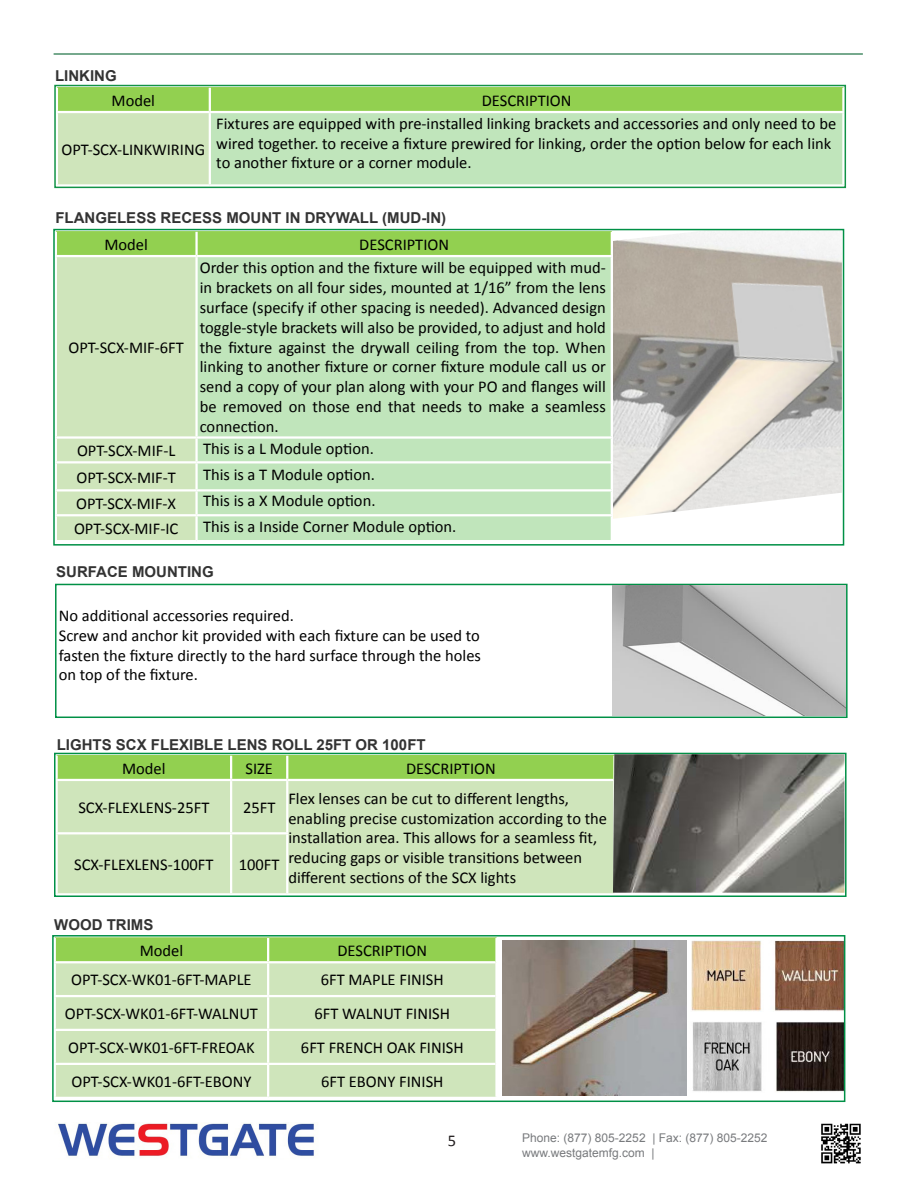
<style>
.page{position:relative;width:918px;height:1188px;background:#fff}
.page>*{position:absolute;margin:0;border:0;box-sizing:border-box;transform-origin:0 0}
.t1{font:16.5px/19.8px "Calibri";color:#000}
.t2{font:16.5px "Calibri";color:#231f20}
.t3{font:700 15px "Arial";color:#333}
.t4{font:12px "Arial";color:#787a7d}
</style>
<div class="page">
<img style="left:58px;top:1123px;width:256px;height:34px">
<img style="left:821px;top:1123px;width:40px;height:41px">
<hr style="left:54px;top:53px;width:809px;height:2px;background:#0d6736">
<div style="left:58px;top:88px;width:784px;height:23px;background:#92d050"></div>
<div style="left:57px;top:112px;width:153px;height:73px;background:#cfe5bb"></div>
<div style="left:210px;top:112px;width:633px;height:73px;background:#c0e5bb"></div>
<hr style="left:56px;top:113px;width:2px;height:71px;background:#fff">
<hr style="left:209px;top:88px;width:2px;height:23px;background:#fff">
<hr style="left:209px;top:113px;width:2px;height:71px;background:#fff">
<hr style="left:842px;top:113px;width:3px;height:71px;background:#fff">
<hr style="left:56px;top:111px;width:154px;height:2px;background:#fff">
<hr style="left:210px;top:111px;width:635px;height:2px;background:#fff">
<hr style="left:56px;top:184px;width:154px;height:3px;background:#fff">
<hr style="left:210px;top:184px;width:635px;height:3px;background:#fff">
<div style="left:54px;top:85px;width:792px;height:103px;border:2px solid #129346"></div>
<img style="left:613px;top:232px;width:228px;height:287px">
<div style="left:55px;top:584px;width:793px;height:134px;border:2px solid #009046"></div>
<img style="left:613px;top:585px;width:232px;height:131px">
<svg style="left:57px;top:232px;width:554px;height:308px;background:#bfdfa0"></svg>
<div style="left:198px;top:257px;width:413px;height:283px;background:#c0e5bb"></div>
<hr style="left:195px;top:232px;width:3px;height:23px;background:#fff">
<hr style="left:195px;top:257px;width:3px;height:179px;background:#fff">
<hr style="left:195px;top:439px;width:3px;height:22px;background:#fff">
<hr style="left:195px;top:463px;width:3px;height:26px;background:#fff">
<hr style="left:195px;top:492px;width:3px;height:22px;background:#fff">
<hr style="left:195px;top:516px;width:3px;height:24px;background:#fff">
<hr style="left:55px;top:255px;width:142px;height:2px;background:#fff">
<hr style="left:197px;top:255px;width:416px;height:2px;background:#fff">
<hr style="left:55px;top:436px;width:142px;height:3px;background:#fff">
<hr style="left:197px;top:436px;width:416px;height:3px;background:#fff">
<hr style="left:55px;top:461px;width:142px;height:2px;background:#fff">
<hr style="left:197px;top:461px;width:416px;height:2px;background:#fff">
<hr style="left:55px;top:489px;width:142px;height:3px;background:#fff">
<hr style="left:197px;top:489px;width:416px;height:3px;background:#fff">
<hr style="left:55px;top:514px;width:142px;height:2px;background:#fff">
<hr style="left:197px;top:514px;width:416px;height:2px;background:#fff">
<div style="left:53px;top:229px;width:791px;height:317px;border:2px solid #009046"></div>
<div style="left:58px;top:756px;width:555px;height:23px;background:#92d050"></div>
<div style="left:58px;top:781px;width:555px;height:112px;background:#cfe5bb"></div>
<hr style="left:230px;top:781px;width:2px;height:51px;background:#fff">
<hr style="left:230px;top:834px;width:2px;height:59px;background:#fff">
<hr style="left:230px;top:756px;width:2px;height:23px;background:#fff">
<hr style="left:286px;top:756px;width:2px;height:23px;background:#fff">
<hr style="left:286px;top:781px;width:2px;height:51px;background:#fff">
<hr style="left:286px;top:834px;width:2px;height:59px;background:#fff">
<hr style="left:56px;top:832px;width:175px;height:2px;background:#fff">
<hr style="left:231px;top:832px;width:57px;height:2px;background:#fff">
<div style="left:54px;top:753px;width:793px;height:144px;border:2px solid #009046"></div>
<img style="left:613px;top:754px;width:231px;height:139px">
<img style="left:691px;top:941px;width:155px;height:71px">
<img style="left:686px;top:1021px;width:160px;height:72px">
<div style="left:56px;top:938px;width:439px;height:23px;background:#92d050"></div>
<div style="left:56px;top:963px;width:439px;height:134px;background:#cfe5bb"></div>
<hr style="left:267px;top:938px;width:2px;height:23px;background:#fff">
<hr style="left:267px;top:963px;width:2px;height:32px;background:#fff">
<hr style="left:267px;top:997px;width:2px;height:32px;background:#fff">
<hr style="left:267px;top:1031px;width:2px;height:32px;background:#fff">
<hr style="left:267px;top:1065px;width:2px;height:32px;background:#fff">
<hr style="left:54px;top:995px;width:214px;height:2px;background:#fff">
<hr style="left:268px;top:995px;width:227px;height:2px;background:#fff">
<hr style="left:54px;top:1029px;width:214px;height:2px;background:#fff">
<hr style="left:268px;top:1029px;width:227px;height:2px;background:#fff">
<hr style="left:54px;top:1063px;width:214px;height:2px;background:#fff">
<hr style="left:268px;top:1063px;width:227px;height:2px;background:#fff">
<div style="left:52px;top:935px;width:793px;height:167px;border:2px solid #009046"></div>
<img style="left:502px;top:940px;width:184px;height:156px">
<p class="t3" style="left:55px;top:66px;width:63px">LINKING</p>
<p class="t1" style="left:112px;top:90px;width:45px">Model</p>
<p class="t1" style="left:482px;top:90px;width:91px">DESCRIPTION</p>
<p class="t1" style="left:62px;top:139px;width:145px">OPT-SCX-LINKWIRING</p>
<p class="t1" style="left:216px;top:113px;width:621px">Fixtures are equipped with pre-installed linking brackets and accessories and only need to be wired together. to receive a fixture prewired for linking, order the option below for each link to another fixture or a corner module.</p>
<p class="t3" style="left:56px;top:207px;width:392px">FLANGELESS RECESS MOUNT IN DRYWALL (MUD-IN)</p>
<p class="t1" style="left:200px;top:257px;width:408px;text-align:justify">Order this option and the fixture will be equipped with mud&shy;in brackets on all four sides, mounted at 1/16” from the lens surface (specify if other spacing is needed). Advanced design toggle-style brackets will also be provided, to adjust and hold the fixture against the drywall ceiling from the top. When linking to another fixture or corner fixture module call us or send a copy of your plan along with your PO and flanges will be removed on those end that needs to make a seamless connection.</p>
<p class="t1" style="left:203px;top:438px;width:172px">This is a L Module option.</p>
<p class="t1" style="left:203px;top:464px;width:173px">This is a T Module option.</p>
<p class="t1" style="left:203px;top:490px;width:174px">This is a X Module option.</p>
<p class="t1" style="left:203px;top:516px;width:255px">This is a Inside Corner Module option.</p>
<p class="t1" style="left:104px;top:234px;width:45px">Model</p>
<p class="t1" style="left:359px;top:234px;width:91px">DESCRIPTION</p>
<p class="t1" style="left:69px;top:337px;width:117px">OPT-SCX-MIF-6FT</p>
<p class="t1" style="left:77px;top:440px;width:100px">OPT-SCX-MIF-L</p>
<p class="t1" style="left:76px;top:466px;width:101px">OPT-SCX-MIF-T</p>
<p class="t1" style="left:76px;top:493px;width:101px">OPT-SCX-MIF-X</p>
<p class="t1" style="left:74px;top:518px;width:106px">OPT-SCX-MIF-IC</p>
<p class="t3" style="left:56px;top:562px;width:159px">SURFACE MOUNTING</p>
<p class="t1" style="left:59px;top:605px;width:237px">No additional accessories required.</p>
<p class="t1" style="left:59px;top:625px;width:424px;text-align:justify">Screw and anchor kit provided with each fixture can be used to fasten the fixture directly to the hard surface through the holes on top of the fixture.</p>
<p class="t3" style="left:57px;top:735px;width:370px">LIGHTS SCX FLEXIBLE LENS ROLL 25FT OR 100FT</p>
<p class="t1" style="left:122px;top:757px;width:45px">Model</p>
<p class="t1" style="left:245px;top:757px;width:29px">SIZE</p>
<p class="t1" style="left:406px;top:757px;width:91px">DESCRIPTION</p>
<p class="t1" style="left:78px;top:797px;width:133px">SCX-FLEXLENS-25FT</p>
<p class="t1" style="left:243px;top:797px;width:34px">25FT</p>
<p class="t1" style="left:288px;top:788px;width:320px">Flex lenses can be cut to different lengths, enabling precise customization according to the installation area. This allows for a seamless fit, reducing gaps or visible transitions between different sections of the SCX lights</p>
<p class="t1" style="left:74px;top:854px;width:141px">SCX-FLEXLENS-100FT</p>
<p class="t1" style="left:239px;top:854px;width:42px">100FT</p>
<p class="t3" style="left:54px;top:914px;width:101px">WOOD TRIMS</p>
<p class="t1" style="left:140px;top:940px;width:45px">Model</p>
<p class="t1" style="left:337px;top:940px;width:91px">DESCRIPTION</p>
<p class="t1" style="left:71px;top:969px;width:182px">OPT-SCX-WK01-6FT-MAPLE</p>
<p class="t1" style="left:321px;top:969px;width:125px">6FT MAPLE FINISH</p>
<p class="t1" style="left:65px;top:1003px;width:194px">OPT-SCX-WK01-6FT-WALNUT</p>
<p class="t1" style="left:315px;top:1003px;width:137px">6FT WALNUT FINISH</p>
<p class="t1" style="left:68px;top:1037px;width:188px">OPT-SCX-WK01-6FT-FREOAK</p>
<p class="t1" style="left:301px;top:1037px;width:164px">6FT FRENCH OAK FINISH</p>
<p class="t1" style="left:72px;top:1071px;width:181px">OPT-SCX-WK01-6FT-EBONY</p>
<p class="t1" style="left:321px;top:1071px;width:124px">6FT EBONY FINISH</p>
<p class="t2" style="left:448px;top:1131px;width:10px">5</p>
<p class="t4" style="left:522px;top:1130px;width:247px">Phone: (877) 805-2252 | Fax: (877) 805-2252</p>
<p class="t4" style="left:522px;top:1145px;width:134px">www.westgatemfg.com |</p>
</div>
